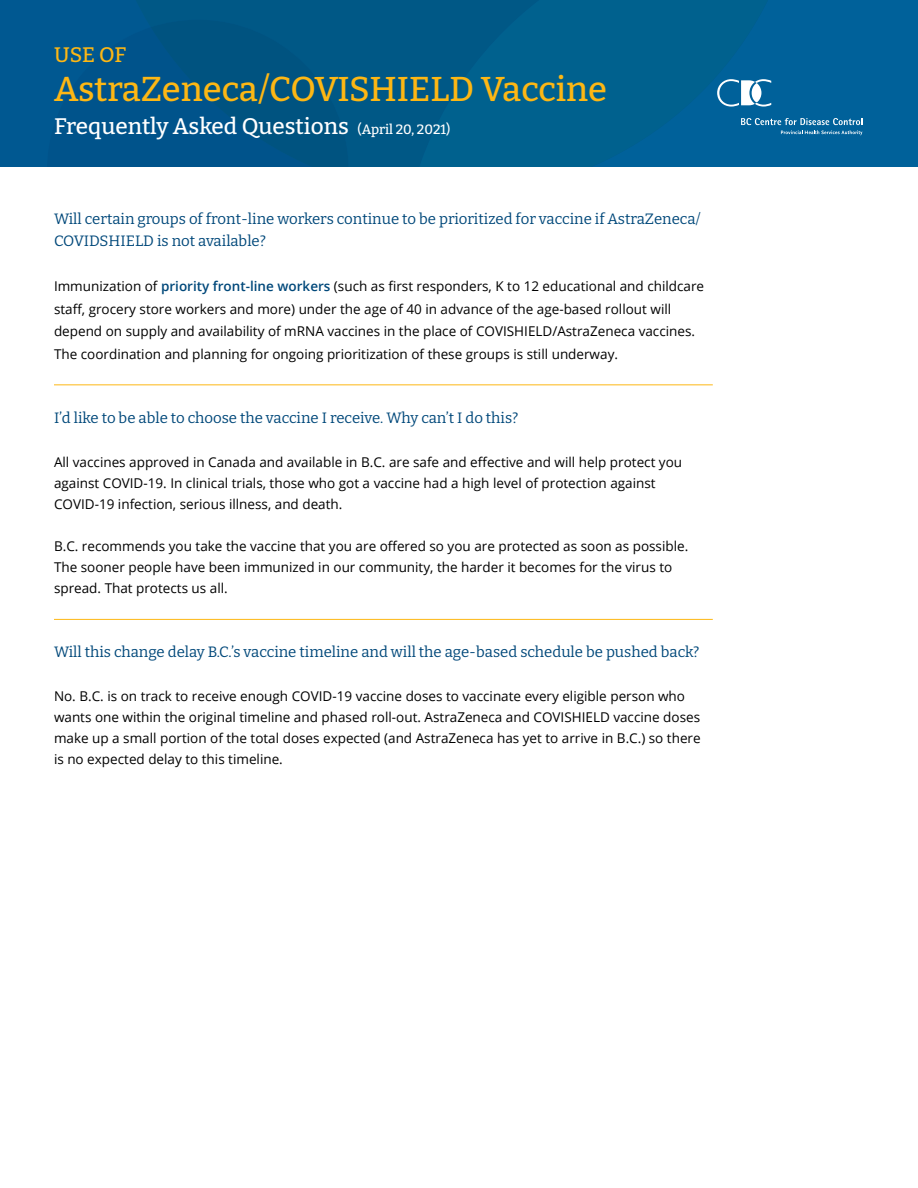
<style>
.page{position:relative;width:918px;height:1188px;background:#fff}
.page>*{position:absolute;margin:0;border:0;box-sizing:border-box;transform-origin:0 0}
.t1{font:500 34.5px "Bitter";color:#fdb714}
.t2{font:500 22.5px "Bitter";color:#fff}
.t3{font:500 21px "Bitter";color:#fdb714}
.t4{font:15px/22.5px "Bitter";color:#00487a}
.t5{font:13.5px/21px "Open Sans";color:#000}
.s1{font-size:13.5px}
.s2{font-weight:600;color:#00487a}
</style>
<div class="page">
<div style="left:0;top:0;width:918px;height:166px;background:linear-gradient(to bottom,#005d96,#005a93)"></div>
<div style="left:136px;top:0;width:276px;height:166px;background:#005886"></div>
<svg style="left:412px;top:0;width:360px;height:166px;fill:#00618e"></svg>
<div style="left:136px;top:20px;width:213px;height:146px;background:#005386"></div>
<svg style="left:741px;top:118px;width:121px;height:17px"></svg>
<svg style="left:717px;top:79px;width:54px;height:28px"></svg>
<hr style="left:54px;top:384px;width:659px;height:1px;background:#fdb714">
<hr style="left:54px;top:619px;width:659px;height:1px;background:#fdb714">
<h3 class="t3" style="left:54px;top:42px;width:74px">USE OF</h3>
<h1 class="t1" style="left:54px;top:67px;width:555px">AstraZeneca/COVISHIELD Vaccine</h1>
<h2 class="t2" style="left:54px;top:112px;width:398px">Frequently Asked Questions <span class="s1">(April 20, 2021)</span></h2>
<p class="t4" style="left:54px;top:207px;width:648px">Will certain groups of front-line workers continue to be prioritized for vaccine if AstraZeneca/<br>COVIDSHIELD is not available?</p>
<p class="t5" style="left:54px;top:275px;width:652px;line-height:22.5px">Immunization of <span class="s2">priority front-line workers</span> (such as first responders, K to 12 educational and childcare staff, grocery store workers and more) under the age of 40 in advance of the age-based rollout will depend on supply and availability of mRNA vaccines in the place of COVISHIELD/AstraZeneca vaccines.<br>The coordination and planning for ongoing prioritization of these groups is still underway.</p>
<p class="t4" style="left:54px;top:406px;width:466px">I’d like to be able to choose the vaccine I receive. Why can’t I do this?</p>
<p class="t5" style="left:54px;top:451px;width:630px">All vaccines approved in Canada and available in B.C. are safe and effective and will help protect you against COVID-19. In clinical trials, those who got a vaccine had a high level of protection against<br>COVID-19 infection, serious illness, and death.</p>
<p class="t5" style="left:54px;top:535px;width:636px">B.C. recommends you take the vaccine that you are offered so you are protected as soon as possible.<br>The sooner people have been immunized in our community, the harder it becomes for the virus to spread. That protects us all.</p>
<p class="t4" style="left:54px;top:640px;width:647px">Will this change delay B.C.’s vaccine timeline and will the age-based schedule be pushed back?</p>
<p class="t5" style="left:54px;top:685px;width:648px">No. B.C. is on track to receive enough COVID-19 vaccine doses to vaccinate every eligible person who wants one within the original timeline and phased roll-out. AstraZeneca and COVISHIELD vaccine doses make up a small portion of the total doses expected (and AstraZeneca has yet to arrive in B.C.) so there is no expected delay to this timeline.</p>
</div>
